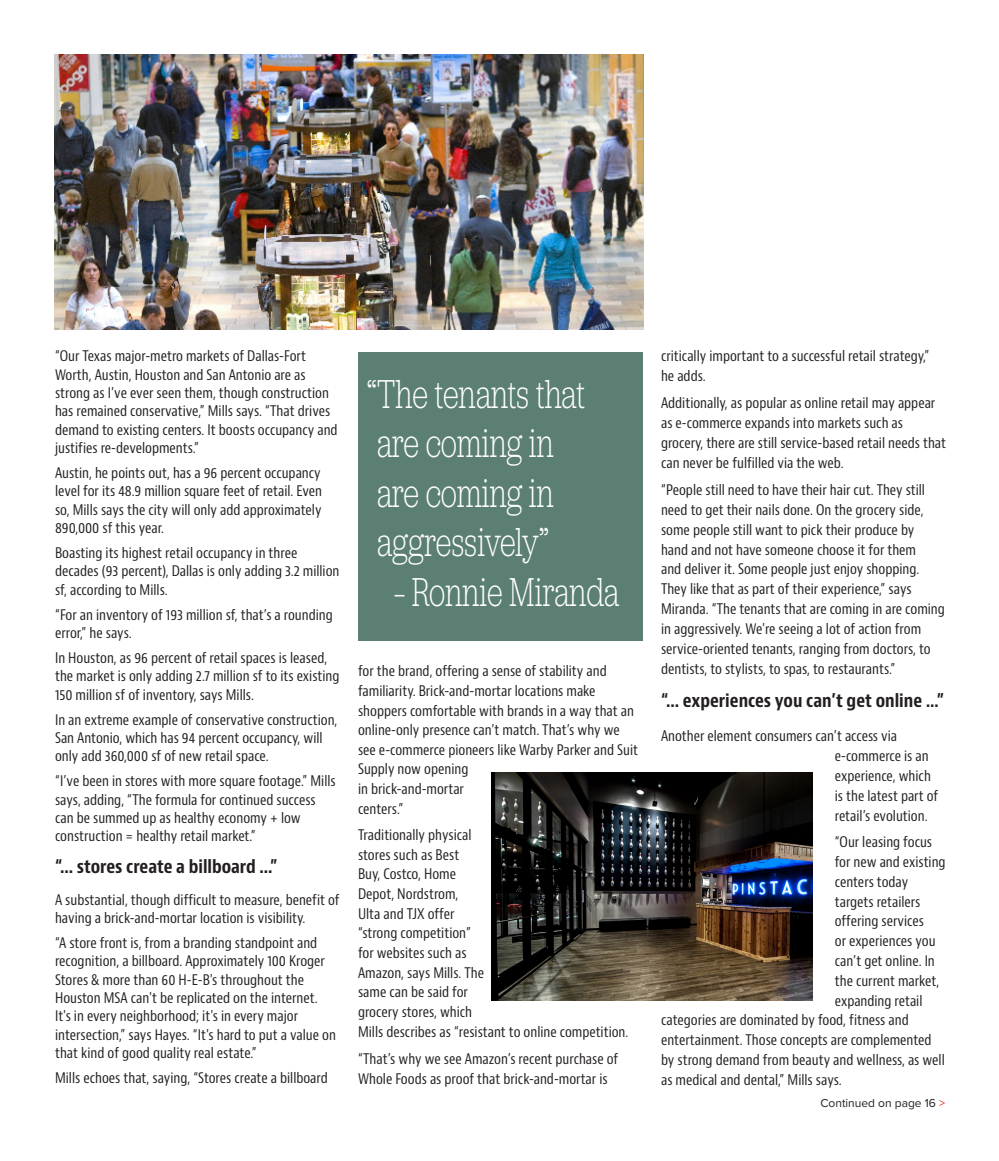
<style>
.page{position:relative;width:999px;height:1161px;background:#fff}
.page>*{position:absolute;margin:0;border:0;box-sizing:border-box;transform-origin:0 0}
.Editorial_Section_He{font:300 42px/49.5px "Jubilat";letter-spacing:-.01em;color:#fff;scale:.71 1}
.Editorial_Section_He-2{font:700 condensed 18px "Bernino Sans";color:#231f20}
.Editorial_Section_He-3{font:condensed 14.25px/18.3px "Bernino Sans";color:#231f20}
.Editorial_Section_He-4{font:12px "Proxima Nova";color:#231f20}
.s1{color:#ee2326}
</style>
<div class="page">
<div style="left:358px;top:352px;width:285px;height:289px;background:#5b7f72"></div>
<img style="left:492px;top:772px;width:320px;height:228px">
<img style="left:55px;top:54px;width:588px;height:276px">
<p class="Editorial_Section_He-3" style="left:55px;top:347px;width:284px">“Our Texas major-metro markets of Dallas-Fort Worth, Austin, Houston and San Antonio are as strong as I’ve ever seen them, though construction has remained conservative,” Mills says. “That drives demand to existing centers. It boosts occupancy and justifies re-developments.”</p>
<p class="Editorial_Section_He-3" style="left:55px;top:464px;width:269px;text-align:justify">Austin, he points out, has a 96 percent occupancy level for its 48.9 million square feet of retail. Even so, Mills says the city will only add approximately 890,000 sf this year.</p>
<p class="Editorial_Section_He-3" style="left:55px;top:544px;width:286px">Boasting its highest retail occupancy in three decades (93 percent), Dallas is only adding 3.2 million sf, according to Mills.</p>
<p class="Editorial_Section_He-3" style="left:55px;top:606px;width:279px">“For an inventory of 193 million sf, that’s a rounding error,” he says.</p>
<p class="Editorial_Section_He-3" style="left:55px;top:649px;width:286px">In Houston, as 96 percent of retail spaces is leased, the market is only adding 2.7 million sf to its existing<br>150 million sf of inventory, says Mills.</p>
<p class="Editorial_Section_He-3" style="left:55px;top:711px;width:284px">In an extreme example of conservative construction,<br>San Antonio, which has 94 percent occupancy, will only add 360,000 sf of new retail space.</p>
<p class="Editorial_Section_He-3" style="left:55px;top:772px;width:282px">“I’ve been in stores with more square footage.” Mills says, adding, “The formula for continued success can be summed up as healthy economy + low construction = healthy retail market.”</p>
<p class="Editorial_Section_He-2" style="left:55px;top:855px;width:224px">“... stores create a billboard ...”</p>
<p class="Editorial_Section_He-3" style="left:55px;top:891px;width:286px">A substantial, though difficult to measure, benefit of having a brick-and-mortar location is visibility.</p>
<p class="Editorial_Section_He-3" style="left:55px;top:934px;width:282px">“A store front is, from a branding standpoint and recognition, a billboard. Approximately 100 Kroger Stores &amp; more than 60 H-E-B's throughout the Houston MSA can't be replicated on the internet.<br>It's in every neighborhood; it's in every major intersection,” says Hayes. “It's hard to put a value on that kind of good quality real estate.”</p>
<p class="Editorial_Section_He-3" style="left:55px;top:1069px;width:274px">Mills echoes that, saying, “Stores create a billboard</p>
<p class="Editorial_Section_He" style="left:367px;top:367px;width:308px">“The tenants that are coming in are coming in aggressively”</p>
<p class="Editorial_Section_He" style="left:394px;top:565px;width:319px">– Ronnie Miranda</p>
<p class="Editorial_Section_He-3" style="left:358px;top:662px;width:281px;line-height:19.6px">for the brand, offering a sense of stability and familiarity. Brick-and-mortar locations make shoppers comfortable with brands in a way that an online-only presence can’t match. That’s why we see e-commerce pioneers like Warby Parker and Suit Supply now opening<br>in brick-and-mortar<br>centers.”</p>
<p class="Editorial_Section_He-3" style="left:358px;top:826px;width:272px;line-height:19.6px">Traditionally physical<br>stores such as Best<br>Buy, Costco, Home<br>Depot, Nordstrom,<br>Ulta and TJX offer<br>“strong competition”<br>for websites such as<br>Amazon, says Mills. The<br>same can be said for<br>grocery stores, which<br>Mills describes as “resistant to online competition.</p>
<p class="Editorial_Section_He-3" style="left:358px;top:1049px;width:262px;line-height:20px">“That’s why we see Amazon’s recent purchase of<br>Whole Foods as proof that brick-and-mortar is</p>
<p class="Editorial_Section_He-3" style="left:661px;top:347px;width:270px;line-height:20px">critically important to a successful retail strategy,” he adds.</p>
<p class="Editorial_Section_He-3" style="left:661px;top:393px;width:287px;line-height:20px">Additionally, as popular as online retail may appear as e-commerce expands into markets such as grocery, there are still service-based retail needs that can never be fulfilled via the web.</p>
<p class="Editorial_Section_He-3" style="left:661px;top:480px;width:285px;line-height:20px">“People still need to have their hair cut. They still need to get their nails done. On the grocery side, some people still want to pick their produce by hand and not have someone choose it for them<br>and deliver it. Some people just enjoy shopping.<br>They like that as part of their experience,” says Miranda. “The tenants that are coming in are coming in aggressively. We're seeing a lot of action from service-oriented tenants, ranging from doctors, to dentists, to stylists, to spas, to restaurants.”</p>
<p class="Editorial_Section_He-2" style="left:661px;top:690px;width:285px">“... experiences you can’t get online …”</p>
<p class="Editorial_Section_He-3" style="left:835px;top:726px;width:105px;line-height:20px;text-indent:-174px">Another element consumers can’t access via e-commerce is an experience, which is the latest part of retail’s evolution.</p>
<p class="Editorial_Section_He-3" style="left:835px;top:833px;width:99px">“Our leasing focus</p>
<p class="Editorial_Section_He-3" style="left:835px;top:853px;width:112px">for new and existing</p>
<p class="Editorial_Section_He-3" style="left:835px;top:873px;width:75px">centers today</p>
<p class="Editorial_Section_He-3" style="left:835px;top:893px;width:87px">targets retailers</p>
<p class="Editorial_Section_He-3" style="left:835px;top:912px;width:91px">offering services</p>
<p class="Editorial_Section_He-3" style="left:835px;top:932px;width:102px">or experiences you</p>
<p class="Editorial_Section_He-3" style="left:835px;top:952px;width:102px">can’t get online. In</p>
<p class="Editorial_Section_He-3" style="left:835px;top:972px;width:106px">the current market,</p>
<p class="Editorial_Section_He-3" style="left:835px;top:992px;width:89px">expanding retail</p>
<p class="Editorial_Section_He-3" style="left:661px;top:1011px;width:249px">categories are dominated by food, fitness and</p>
<p class="Editorial_Section_He-3" style="left:661px;top:1031px;width:272px">entertainment. Those concepts are complemented</p>
<p class="Editorial_Section_He-3" style="left:661px;top:1051px;width:285px">by strong demand from beauty and wellness, as well</p>
<p class="Editorial_Section_He-3" style="left:661px;top:1071px;width:182px">as medical and dental,” Mills says.</p>
<p class="Editorial_Section_He-4" style="left:821px;top:1094px;width:126px">Continued on page 16 <span class="s1">&gt;</span></p>
</div>
